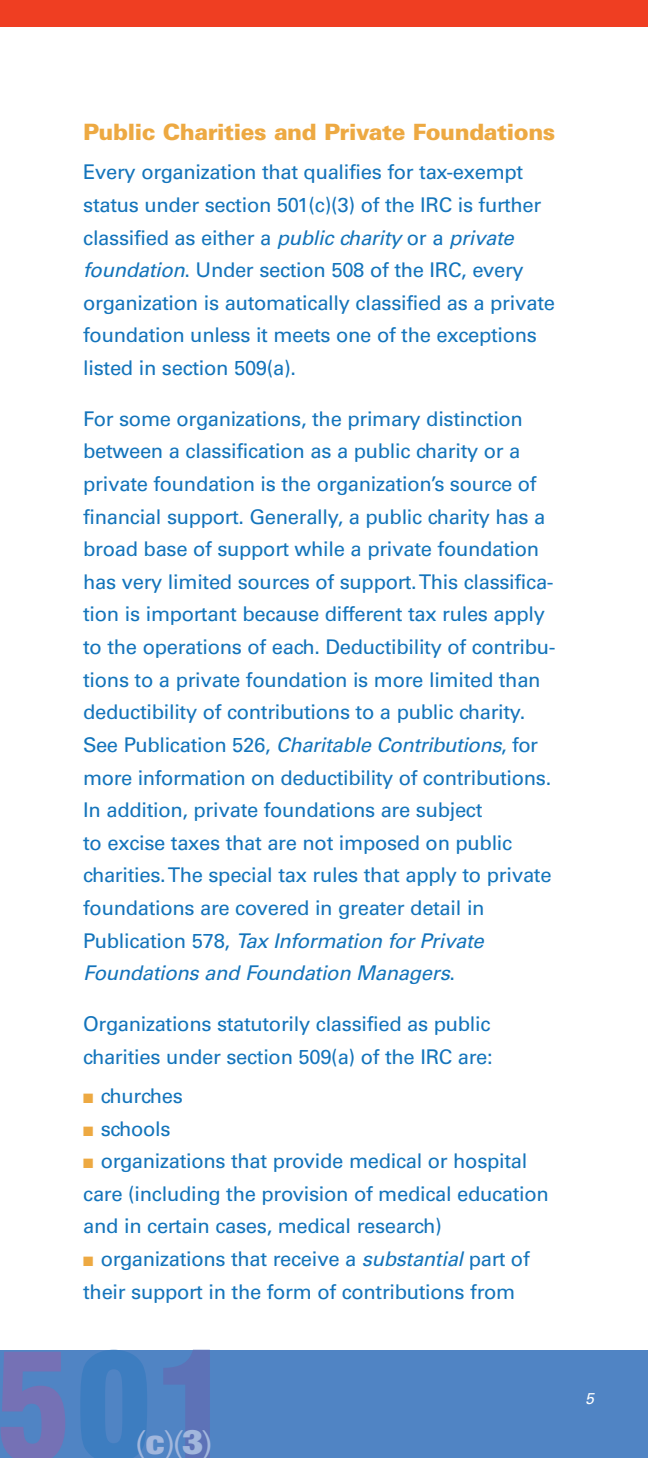
<style>
.page{position:relative;width:648px;height:1458px;background:#fff}
.page>*{position:absolute;margin:0;border:0;box-sizing:border-box;transform-origin:0 0}
.t1{font:900 condensed 146.47px "Swiss 721 BT";color:#7571b5}
.t2{font:300 condensed 31.95px "Swiss 721 BT";color:#a2b7dd;scale:1.33 1}
.t3{font:900 22.5px "Univers";letter-spacing:-.02em;color:#eda942}
.t4{font:20.25px/32.6px "Univers";letter-spacing:-.015em;color:#1374bb}
.t5{font:italic 15.75px "Univers";color:#fff}
.s1{font-style:italic}
.s2{color:#eda942}
.s3{color:#3d7dc0}
.s4{color:#5d72b7}
.s5{font-weight:900}
</style>
<div class="page">
<div style="left:0;top:1350px;width:648px;height:108px;background:#5084c4"></div>
<div style="left:0;top:0;width:648px;height:27px;background:#ef3e22"></div>
<p class="t3" style="left:83px;top:124px;width:474px">Public Charities and Private Foundations</p>
<p class="t4" style="left:83px;top:158px;width:473px">Every organization that qualifies for tax-exempt status under section 501(c)(3) of the IRC is further classified as either a <span class="s1">public charity</span> or a <span class="s1">private foundation</span>. Under section 508 of the IRC, every organization is automatically classified as a private foundation unless it meets one of the exceptions listed in section 509(a).</p>
<p class="t4" style="left:83px;top:404px;width:474px">For some organizations, the primary distinction between a classification as a public charity or a private foundation is the organization’s source of financial support. Generally, a public charity has a broad base of support while a private foundation has very limited sources of support. This classifica&shy;tion is important because different tax rules apply to the operations of each. Deductibility of contribu&shy;tions to a private foundation is more limited than deductibility of contributions to a public charity.<br>See Publication 526, <span class="s1">Charitable Contributions</span>, for more information on deductibility of contributions.<br>In addition, private foundations are subject<br>to excise taxes that are not imposed on public charities. The special tax rules that apply to private foundations are covered in greater detail in Publication 578, <span class="s1">Tax Information for Private Foundations and Foundation Managers</span>.</p>
<p class="t4" style="left:83px;top:1009px;width:411px">Organizations statutorily classified as public charities under section 509(a) of the IRC are:</p>
<p class="t4" style="left:83px;top:1081px;width:101px"><span class="s2">■</span> churches</p>
<p class="t4" style="left:83px;top:1114px;width:89px"><span class="s2">■</span> schools</p>
<p class="t4" style="left:83px;top:1147px;width:467px"><span class="s2">■</span> organizations that provide medical or hospital care (including the provision of medical education and in certain cases, medical research)</p>
<p class="t4" style="left:83px;top:1244px;width:448px"><span class="s2">■</span> organizations that receive a <span class="s1">substantial</span> part of their support in the form of contributions from</p>
<h1 class="t1" style="left:-6px;top:1347px;width:240px">5<span class="s3">0</span><span class="s4">1</span></h1>
<h2 class="t2" style="left:134px;top:1429px;width:61px">(<span class="s5">c</span>)(<span class="s5">3</span>)</h2>
<p class="t5" style="left:585px;top:1393px;width:10px">5</p>
</div>
